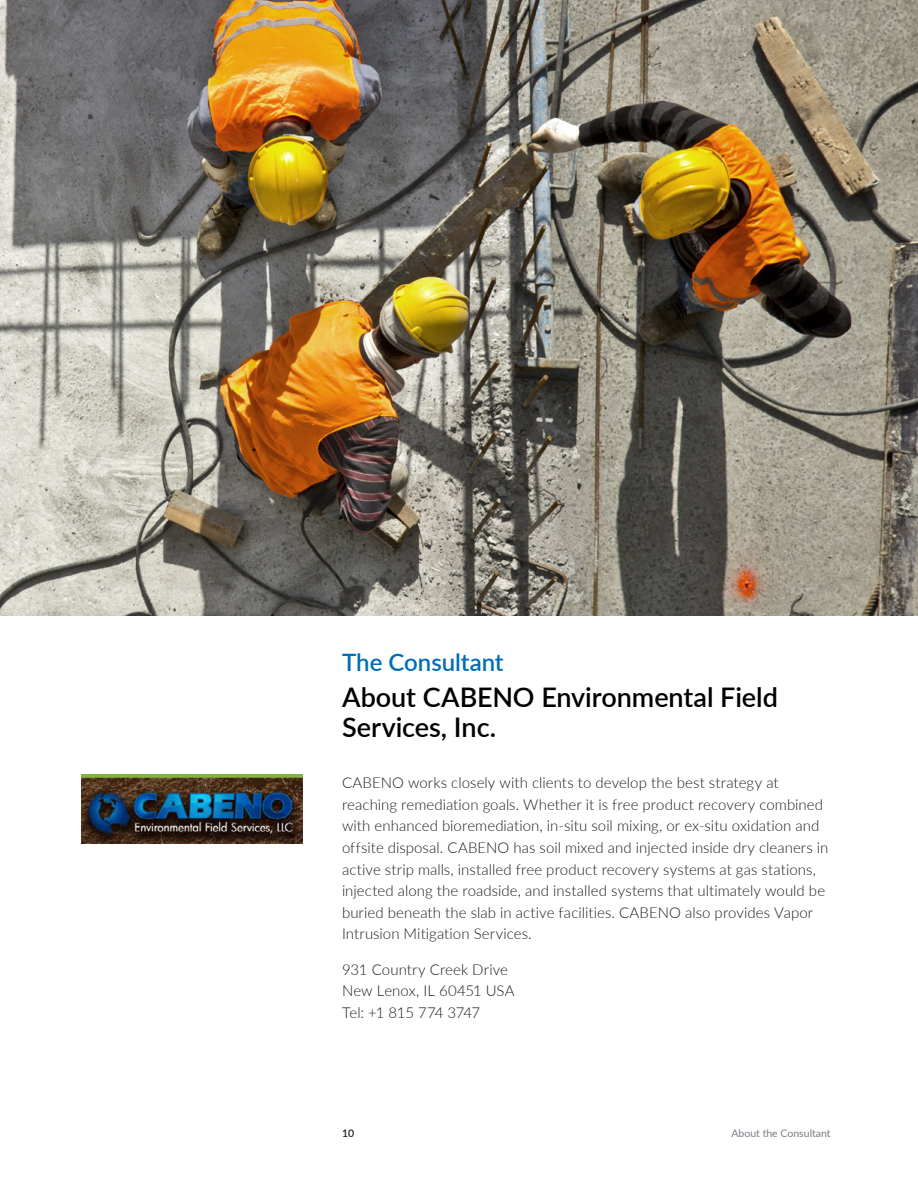
<style>
.page{position:relative;width:918px;height:1188px;background:#fff}
.page>*{position:absolute;margin:0;border:0;box-sizing:border-box;transform-origin:0 0}
.t1{font:600 27px/29.7px "Lato";color:#000}
.t2{font:600 24px "Lato";color:#006db7}
.t3{font:300 15px/21.6px "Lato";letter-spacing:.005em;color:#1d1d1d}
.t4{font:10.5px "Lato";color:#777d83}
.t5{font:600 10.5px "Lato";color:#211f20}
</style>
<div class="page">
<img style="left:0;top:0;width:917px;height:616px">
<svg style="left:917px;top:0;width:1px;height:616px"></svg>
<img style="left:82px;top:775px;width:221px;height:68px">
<h2 class="t2" style="left:342px;top:645px;width:163px">The Consultant</h2>
<h1 class="t1" style="left:342px;top:681px;width:438px">About CABENO Environmental Field<br>Services, Inc.</h1>
<p class="t3" style="left:342px;top:771px;width:488px">CABENO works closely with clients to develop the best strategy at reaching remediation goals. Whether it is free product recovery combined with enhanced bioremediation, in-situ soil mixing, or ex-situ oxidation and offsite disposal. CABENO has soil mixed and injected inside dry cleaners in active strip malls, installed free product recovery systems at gas stations, injected along the roadside, and installed systems that ultimately would be buried beneath the slab in active facilities. CABENO also provides Vapor Intrusion Mitigation Services.</p>
<p class="t3" style="left:342px;top:958px;width:174px">931 Country Creek Drive<br>New Lenox, IL 60451 USA<br>Tel: +1 815 774 3747</p>
<p class="t5" style="left:342px;top:1125px;width:14px">10</p>
<p class="t4" style="left:731px;top:1125px;width:101px">About the Consultant</p>
</div>
